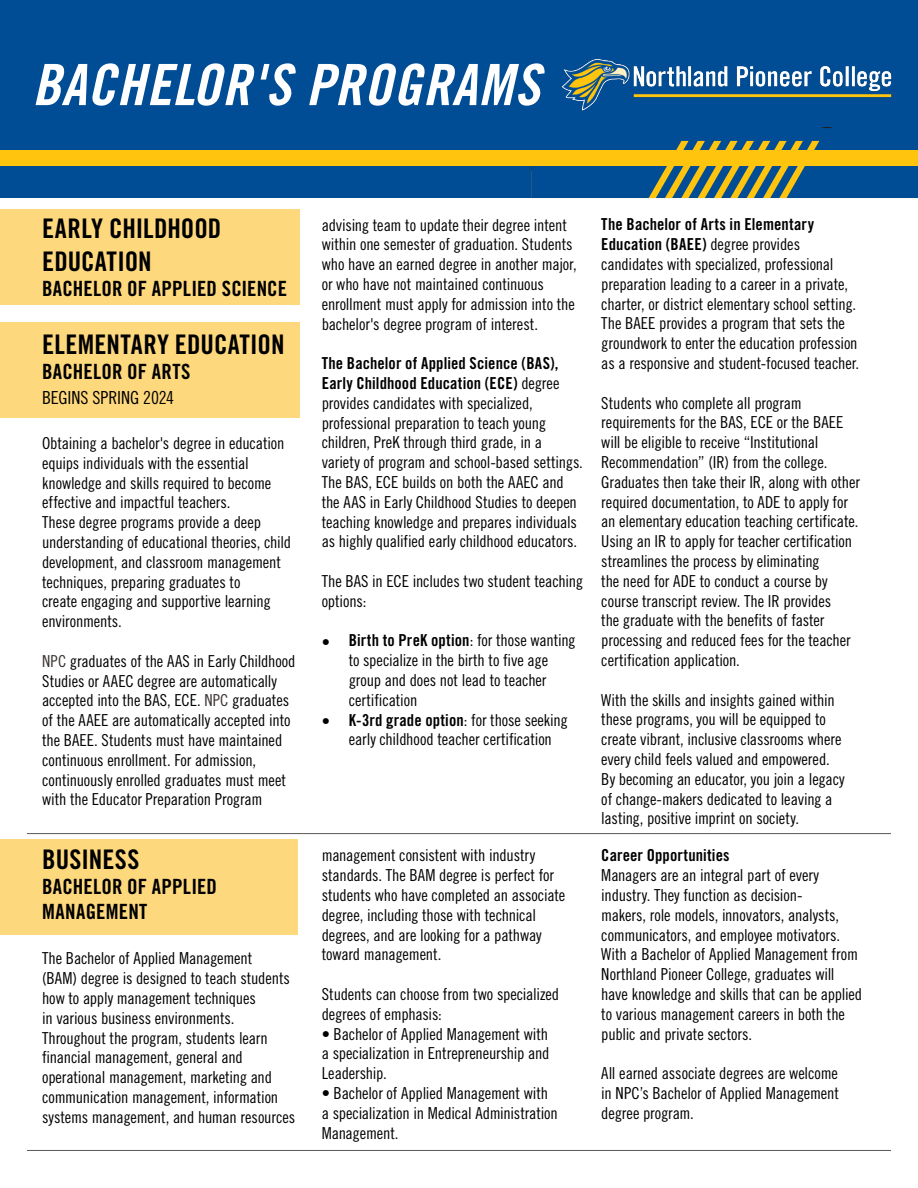
<style>
.page{position:relative;width:918px;height:1188px;background:#fff}
.page>*{position:absolute;margin:0;border:0;box-sizing:border-box;transform-origin:0 0}
.t1{font:57px "Trade Gothic Bold Cond Twenty Obl";letter-spacing:.01em;color:#fff}
.t2{font:27px/32.4px "Trade Gothic Bold Cond Twenty";color:#000}
.t3{font:21px/25.2px "Trade Gothic Bold Cond Twenty";letter-spacing:.01em;color:#000}
.t4{font:18px "Trade Gothic Cond Eighteen";color:#000}
.t5{font:16.5px/19.8px "Trade Gothic Cond Eighteen";letter-spacing:-.01em;color:#000}
.t6{font:16.5px "Trade Gothic Bold Cond Twenty";letter-spacing:.005em;color:#000}
.s1{color:#3b3532}
.s2{font-family:"Trade Gothic Bold Cond Twenty"}
</style>
<div class="page">
<div style="left:0;top:322px;width:299px;height:96px;background:#fed87d"></div>
<div style="left:0;top:839px;width:298px;height:95px;background:#fed87d"></div>
<div style="left:0;top:209px;width:299px;height:96px;background:#fed87d"></div>
<div style="left:0;top:0;width:918px;height:198px;background:#014d95"></div>
<img style="left:561px;top:59px;width:331px;height:52px">
<svg style="left:648px;top:141px;width:172px;height:57px"></svg>
<div style="left:0;top:150px;width:918px;height:16px;background:#ffc40d"></div>
<hr style="left:27px;top:833px;width:864px;height:1px;background:#57585a">
<hr style="left:27px;top:1150px;width:864px;height:1px;background:#57585a">
<p class="t1" style="left:32px;top:50px;width:509px">BACHELOR'S PROGRAMS</p>
<p class="t2" style="left:42px;top:212px;width:181px">EARLY CHILDHOOD<br>EDUCATION</p>
<p class="t3" style="left:42px;top:276px;width:246px">BACHELOR OF APPLIED SCIENCE</p>
<p class="t2" style="left:42px;top:328px;width:244px">ELEMENTARY EDUCATION</p>
<p class="t3" style="left:42px;top:359px;width:150px">BACHELOR OF ARTS</p>
<p class="t4" style="left:42px;top:387px;width:134px">BEGINS SPRING 2024</p>
<p class="t5" style="left:42px;top:433px;width:251px">Obtaining a bachelor's degree in education equips individuals with the essential knowledge and skills required to become effective and impactful teachers.<br>These degree programs provide a deep understanding of educational theories, child development, and classroom management techniques, preparing graduates to<br>create engaging and supportive learning environments.</p>
<p class="t5" style="left:42px;top:651px;width:255px"><span class="s1">NPC</span> graduates of the AAS in Early Childhood Studies or AAEC degree are automatically accepted into the BAS, ECE. <span class="s1">NPC</span> graduates of the AAEE are automatically accepted into the BAEE. Students must have maintained continuous enrollment. For admission, continuously enrolled graduates must meet with the Educator Preparation Program</p>
<p class="t2" style="left:42px;top:843px;width:99px">BUSINESS</p>
<p class="t3" style="left:42px;top:874px;width:177px">BACHELOR OF APPLIED<br>MANAGEMENT</p>
<p class="t5" style="left:42px;top:949px;width:255px">The Bachelor of Applied Management<br>(BAM) degree is designed to teach students how to apply management techniques<br>in various business environments.<br>Throughout the program, students learn financial management, general and operational management, marketing and communication management, information systems management, and human resources</p>
<p class="t5" style="left:322px;top:215px;width:257px">advising team to update their degree intent within one semester of graduation. Students who have an earned degree in another major, or who have not maintained continuous enrollment must apply for admission into the bachelor's degree program of interest.</p>
<p class="t5" style="left:322px;top:353px;width:263px"><span class="s2">The Bachelor of Applied Science (BAS), Early Childhood Education (ECE)</span> degree provides candidates with specialized, professional preparation to teach young children, PreK through third grade, in a variety of program and school-based settings.<br>The BAS, ECE builds on both the AAEC and the AAS in Early Childhood Studies to deepen teaching knowledge and prepares individuals as highly qualified early childhood educators.</p>
<p class="t5" style="left:322px;top:571px;width:263px">The BAS in ECE includes two student teaching options:</p>
<p class="t5" style="left:349px;top:631px;width:228px;text-indent:-27px"><span class="s2">• Birth to PreK option</span>: for those wanting to specialize in the birth to five age group and does not lead to teacher certification</p>
<p class="t5" style="left:349px;top:710px;width:221px;text-indent:-27px"><span class="s2">• K-3rd grade option</span>: for those seeking early childhood teacher certification</p>
<p class="t5" style="left:322px;top:845px;width:245px">management consistent with industry standards. The BAM degree is perfect for students who have completed an associate degree, including those with technical degrees, and are looking for a pathway toward management.</p>
<p class="t5" style="left:322px;top:984px;width:239px">Students can choose from two specialized degrees of emphasis:</p>
<p class="t5" style="left:322px;top:1024px;width:229px;text-align:justify">• Bachelor of Applied Management with a specialization in Entrepreneurship and Leadership.</p>
<p class="t5" style="left:322px;top:1083px;width:238px">• Bachelor of Applied Management with a specialization in Medical Administration<br>Management.</p>
<p class="t5" style="left:601px;top:214px;width:259px"><span class="s2">The Bachelor of Arts in Elementary Education (BAEE)</span> degree provides candidates with specialized, professional preparation leading to a career in a private, charter, or district elementary school setting.<br>The BAEE provides a program that sets the groundwork to enter the education profession as a responsive and student-focused teacher.</p>
<p class="t5" style="left:601px;top:393px;width:260px">Students who complete all program requirements for the BAS, ECE or the BAEE will be eligible to receive “Institutional Recommendation” (IR) from the college.<br>Graduates then take their IR, along with other required documentation, to ADE to apply for an elementary education teaching certificate.<br>Using an IR to apply for teacher certification streamlines the process by eliminating<br>the need for ADE to conduct a course by course transcript review. The IR provides<br>the graduate with the benefits of faster processing and reduced fees for the teacher certification application.</p>
<p class="t5" style="left:601px;top:690px;width:245px">With the skills and insights gained within these programs, you will be equipped to create vibrant, inclusive classrooms where every child feels valued and empowered.<br>By becoming an educator, you join a legacy of change-makers dedicated to leaving a lasting, positive imprint on society.</p>
<p class="t6" style="left:601px;top:845px;width:130px">Career Opportunities</p>
<p class="t5" style="left:601px;top:865px;width:262px">Managers are an integral part of every industry. They function as decision-<br>makers, role models, innovators, analysts, communicators, and employee motivators.<br>With a Bachelor of Applied Management from Northland Pioneer College, graduates will have knowledge and skills that can be applied to various management careers in both the public and private sectors.</p>
<p class="t5" style="left:601px;top:1063px;width:239px;text-align:justify">All earned associate degrees are welcome in NPC’s Bachelor of Applied Management degree program.</p>
</div>
